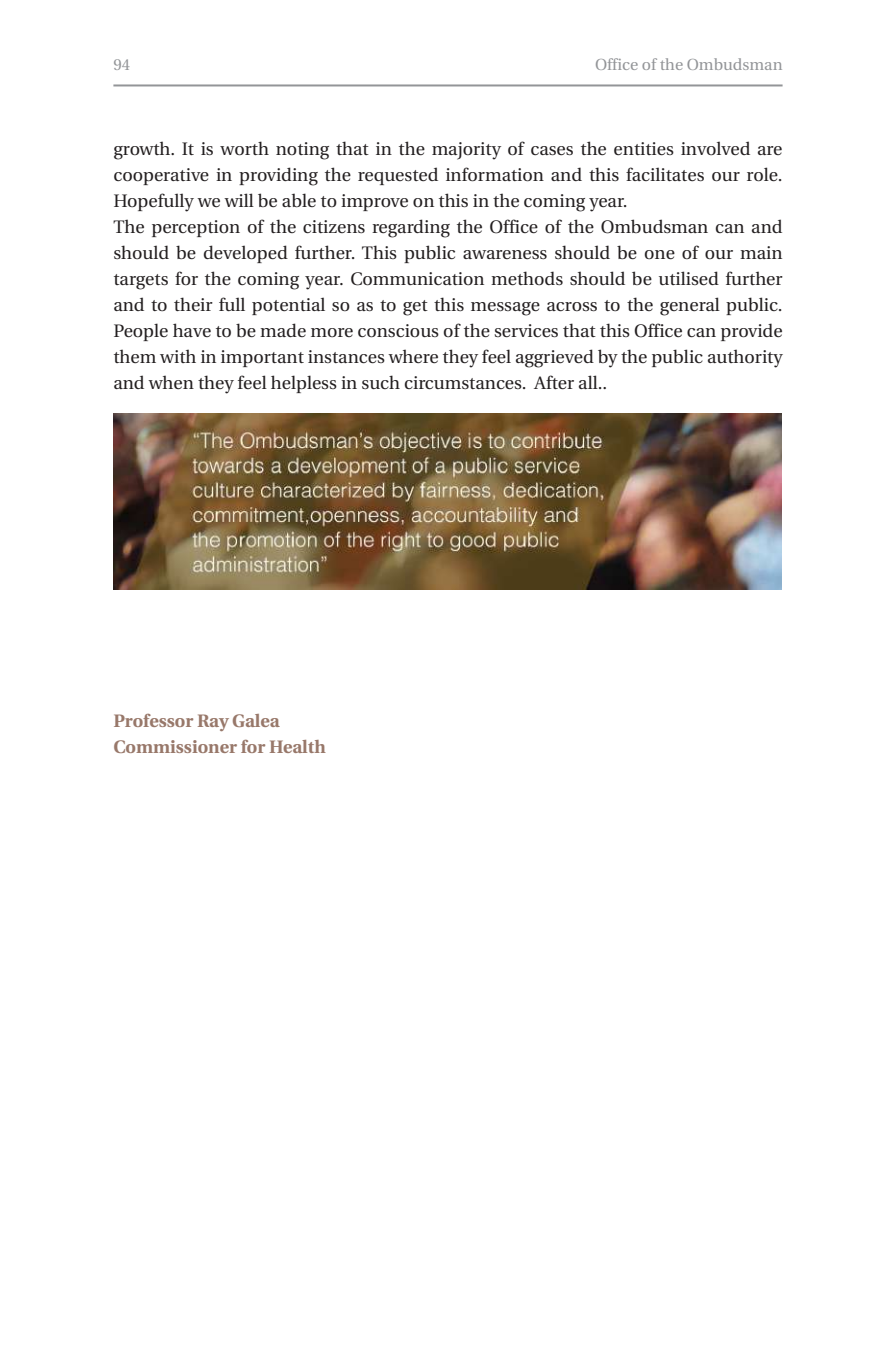
<style>
.page{position:relative;width:896px;height:1361px;background:#fff}
.page>*{position:absolute;margin:0;border:0;box-sizing:border-box;transform-origin:0 0}
.t1{font:18px/26px "Heuristica";color:#231f20}
.t2{font:700 18px/26px "Heuristica";color:#98786a}
.t3{font:16px "Heuristica";color:#939598}
</style>
<div class="page">
<hr style="left:113px;top:84px;width:669px;height:2px;background:#939598">
<img style="left:113px;top:414px;width:669px;height:175px">
<p class="t3" style="left:113px;top:53px;width:18px">94</p>
<p class="t3" style="left:595px;top:53px;width:189px">Office of the Ombudsman</p>
<p class="t1" style="left:113px;top:136px;width:671px">growth. It is worth noting that in the majority of cases the entities involved are cooperative in providing the requested information and this facilitates our role.<br>Hopefully we will be able to improve on this in the coming year.<br>The perception of the citizens regarding the Office of the Ombudsman can and should be developed further. This public awareness should be one of our main targets for the coming year. Communication methods should be utilised further and to their full potential so as to get this message across to the general public.<br>People have to be made more conscious of the services that this Office can provide them with in important instances where they feel aggrieved by the public authority and when they feel helpless in such circumstances. After all..</p>
<p class="t2" style="left:113px;top:707px;width:214px">Professor Ray Galea<br>Commissioner for Health</p>
</div>
